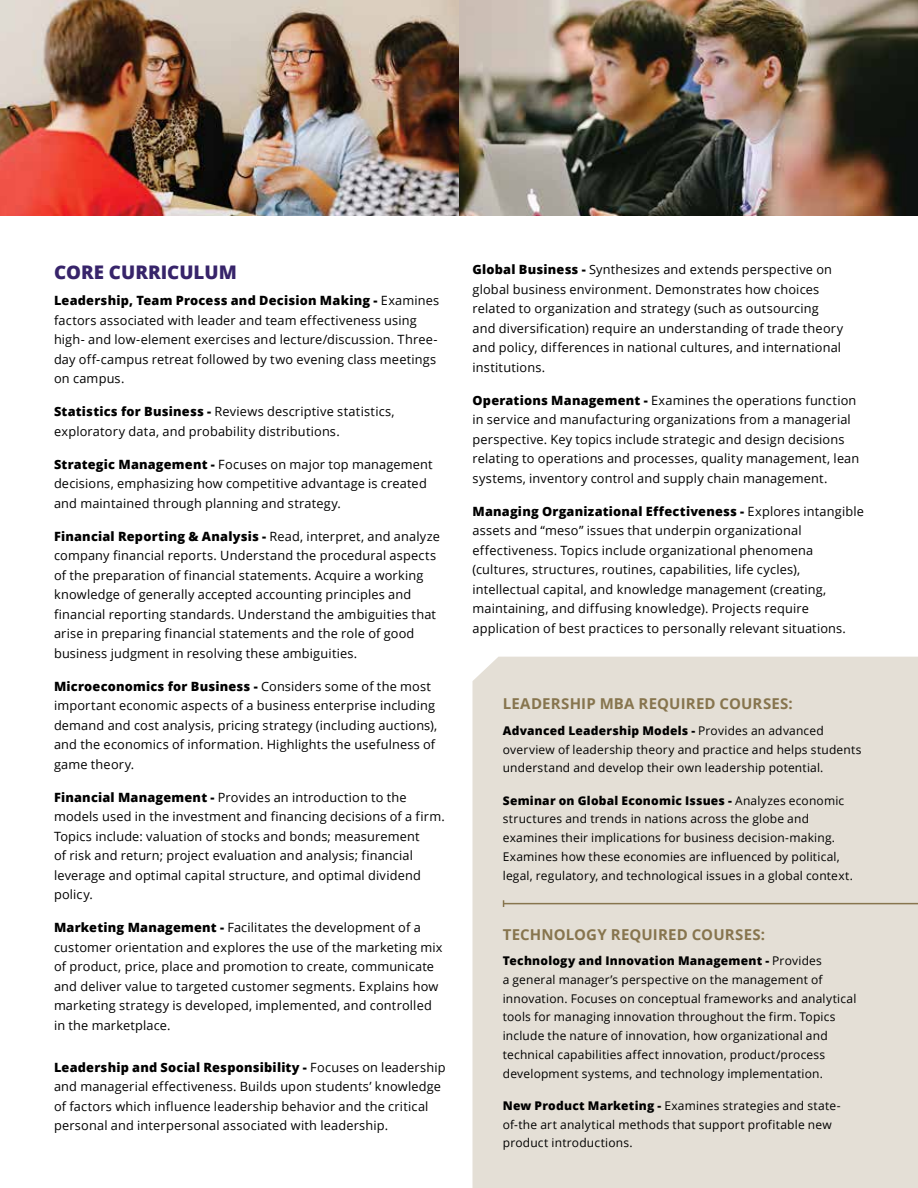
<style>
.page{position:relative;width:918px;height:1188px;background:#fff}
.page>*{position:absolute;margin:0;border:0;box-sizing:border-box;transform-origin:0 0}
.t1{font:800 18.75px "Open Sans";color:#37246a}
.t2{font:700 15px "Open Sans";letter-spacing:.01em;color:#87754e}
.t3{font:12.75px/19.5px "Open Sans";letter-spacing:.015em;color:#000}
.t4{font:12px/18.8px "Open Sans";letter-spacing:.015em;color:#000}
.s1{font-weight:800}
</style>
<div class="page">
<img style="left:0;top:0;width:918px;height:216px">
<div style="left:473px;top:657px;width:445px;height:531px;background:#e4dfd6"></div>
<hr style="left:504px;top:903px;width:414px;height:1px;background:#87754e">
<h2 class="t1" style="left:54px;top:258px;width:184px">CORE CURRICULUM</h2>
<p class="t3" style="left:54px;top:290px;width:387px"><span class="s1">Leadership, Team Process and Decision Making -</span> Examines factors associated with leader and team effectiveness using high- and low-element exercises and lecture/discussion. Three&shy;day off-campus retreat followed by two evening class meetings on campus.</p>
<p class="t3" style="left:54px;top:401px;width:342px"><span class="s1">Statistics for Business -</span> Reviews descriptive statistics, exploratory data, and probability distributions.</p>
<p class="t3" style="left:54px;top:454px;width:380px"><span class="s1">Strategic Management -</span> Focuses on major top management decisions, emphasizing how competitive advantage is created and maintained through planning and strategy.</p>
<p class="t3" style="left:54px;top:526px;width:388px"><span class="s1">Financial Reporting &amp; Analysis -</span> Read, interpret, and analyze company financial reports. Understand the procedural aspects of the preparation of financial statements. Acquire a working knowledge of generally accepted accounting principles and financial reporting standards. Understand the ambiguities that arise in preparing financial statements and the role of good business judgment in resolving these ambiguities.</p>
<p class="t3" style="left:54px;top:676px;width:385px"><span class="s1">Microeconomics for Business -</span> Considers some of the most important economic aspects of a business enterprise including demand and cost analysis, pricing strategy (including auctions), and the economics of information. Highlights the usefulness of game theory.</p>
<p class="t3" style="left:54px;top:787px;width:392px"><span class="s1">Financial Management -</span> Provides an introduction to the models used in the investment and financing decisions of a firm.<br>Topics include: valuation of stocks and bonds; measurement<br>of risk and return; project evaluation and analysis; financial leverage and optimal capital structure, and optimal dividend policy.</p>
<p class="t3" style="left:54px;top:917px;width:390px"><span class="s1">Marketing Management -</span> Facilitates the development of a customer orientation and explores the use of the marketing mix of product, price, place and promotion to create, communicate and deliver value to targeted customer segments. Explains how marketing strategy is developed, implemented, and controlled in the marketplace.</p>
<p class="t3" style="left:54px;top:1057px;width:393px"><span class="s1">Leadership and Social Responsibility -</span> Focuses on leadership and managerial effectiveness. Builds upon students’ knowledge of factors which influence leadership behavior and the critical personal and interpersonal associated with leadership.</p>
<p class="t3" style="left:473px;top:260px;width:372px"><span class="s1">Global Business -</span> Synthesizes and extends perspective on global business environment. Demonstrates how choices related to organization and strategy (such as outsourcing and diversification) require an understanding of trade theory and policy, differences in national cultures, and international institutions.</p>
<p class="t3" style="left:473px;top:390px;width:388px"><span class="s1">Operations Management -</span> Examines the operations function in service and manufacturing organizations from a managerial perspective. Key topics include strategic and design decisions relating to operations and processes, quality management, lean systems, inventory control and supply chain management.</p>
<p class="t3" style="left:473px;top:501px;width:393px"><span class="s1">Managing Organizational Effectiveness -</span> Explores intangible assets and “meso” issues that underpin organizational effectiveness. Topics include organizational phenomena (cultures, structures, routines, capabilities, life cycles), intellectual capital, and knowledge management (creating, maintaining, and diffusing knowledge). Projects require application of best practices to personally relevant situations.</p>
<h3 class="t2" style="left:503px;top:693px;width:292px">LEADERSHIP MBA REQUIRED COURSES:</h3>
<p class="t4" style="left:503px;top:721px;width:360px"><span class="s1">Advanced Leadership Models -</span> Provides an advanced overview of leadership theory and practice and helps students understand and develop their own leadership potential.</p>
<p class="t4" style="left:503px;top:791px;width:352px"><span class="s1">Seminar on Global Economic Issues -</span> Analyzes economic structures and trends in nations across the globe and examines their implications for business decision-making.<br>Examines how these economies are influenced by political, legal, regulatory, and technological issues in a global context.</p>
<h3 class="t2" style="left:503px;top:924px;width:264px">TECHNOLOGY REQUIRED COURSES:</h3>
<p class="t4" style="left:503px;top:951px;width:355px"><span class="s1">Technology and Innovation Management -</span> Provides<br>a general manager’s perspective on the management of innovation. Focuses on conceptual frameworks and analytical tools for managing innovation throughout the firm. Topics include the nature of innovation, how organizational and technical capabilities affect innovation, product/process development systems, and technology implementation.</p>
<p class="t4" style="left:503px;top:1096px;width:339px"><span class="s1">New Product Marketing -</span> Examines strategies and state&shy;of-the art analytical methods that support profitable new product introductions.</p>
</div>
